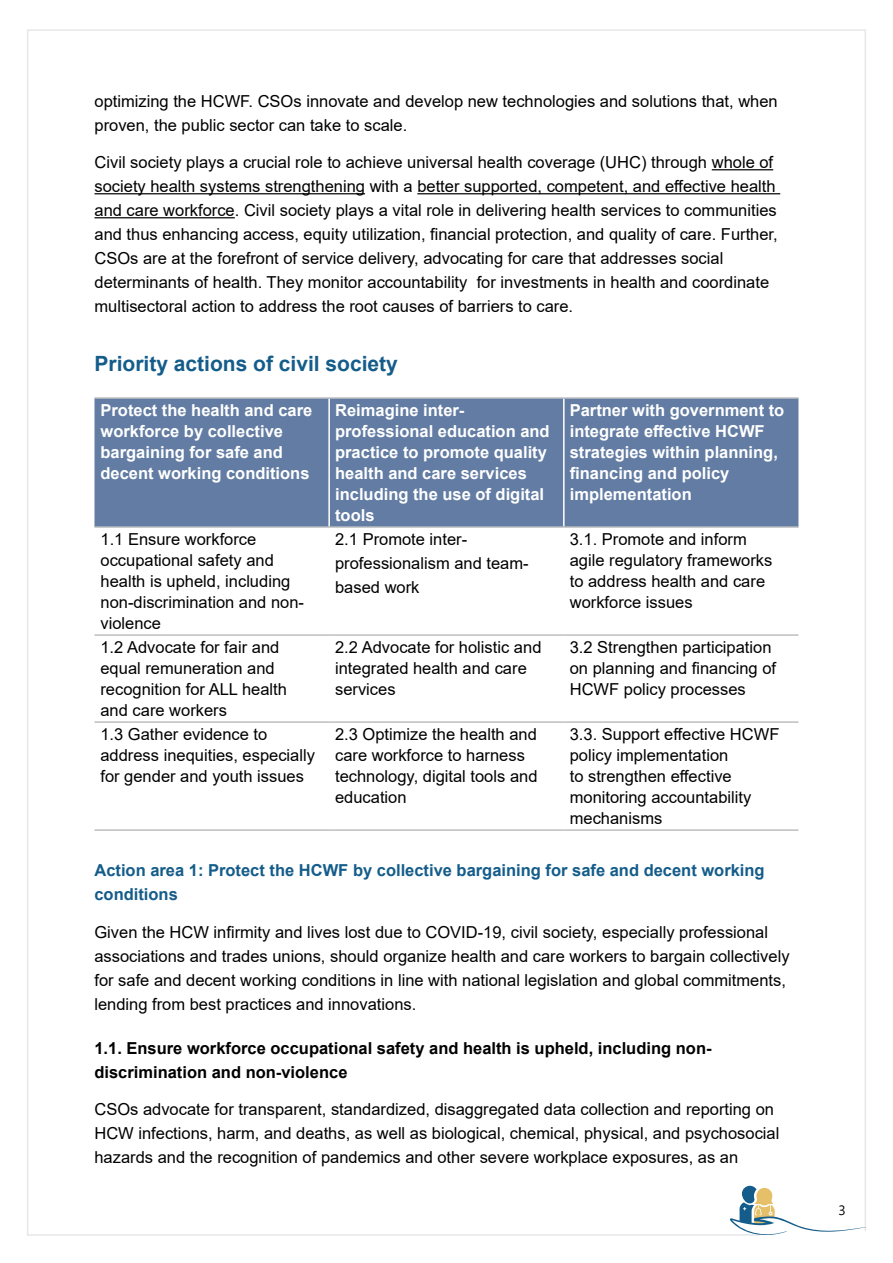
<style>
.page{position:relative;width:893px;height:1263px;background:#fff}
.page>*{position:absolute;margin:0;border:0;box-sizing:border-box;transform-origin:0 0}
.t1{font:700 21px "Arial";color:#145c8a}
.t2{font:16.5px/21px "Arial";color:#000}
.t3{font:700 16.5px/21px "Arial";color:#fff}
.t4{font:700 16.5px/24px "Arial";color:#000}
.t5{font:700 16.5px/24px "Arial";color:#145c8a}
.t6{font:13.5px "Segoe UI";color:#000}
</style>
<div class="page">
<svg style="left:730px;top:1186px;width:136px;height:50px"></svg>
<hr style="left:712px;top:169px;width:61px;height:1px;background:#000">
<hr style="left:94px;top:193px;width:271px;height:1px;background:#000">
<hr style="left:417px;top:193px;width:363px;height:1px;background:#000">
<hr style="left:94px;top:217px;width:141px;height:1px;background:#000">
<div style="left:94px;top:399px;width:704px;height:127px;background:#627ca3"></div>
<hr style="left:94px;top:397px;width:235px;height:2px;background:#bcbec0">
<hr style="left:329px;top:397px;width:235px;height:2px;background:#bcbec0">
<hr style="left:564px;top:397px;width:234px;height:2px;background:#bcbec0">
<hr style="left:94px;top:526px;width:235px;height:2px;background:#bcbec0">
<hr style="left:329px;top:526px;width:235px;height:2px;background:#bcbec0">
<hr style="left:564px;top:526px;width:234px;height:2px;background:#bcbec0">
<hr style="left:94px;top:634px;width:235px;height:2px;background:#bcbec0">
<hr style="left:329px;top:634px;width:235px;height:2px;background:#bcbec0">
<hr style="left:564px;top:634px;width:234px;height:2px;background:#bcbec0">
<hr style="left:94px;top:721px;width:235px;height:2px;background:#bcbec0">
<hr style="left:329px;top:721px;width:235px;height:2px;background:#bcbec0">
<hr style="left:564px;top:721px;width:234px;height:2px;background:#bcbec0">
<hr style="left:94px;top:829px;width:235px;height:2px;background:#bcbec0">
<hr style="left:329px;top:829px;width:235px;height:2px;background:#bcbec0">
<hr style="left:564px;top:829px;width:234px;height:2px;background:#bcbec0">
<hr style="left:328px;top:399px;width:2px;height:127px;background:#fff">
<hr style="left:563px;top:399px;width:2px;height:127px;background:#fff">
<p class="t2" style="left:94px;top:89px;width:685px;line-height:24px">optimizing the HCWF. CSOs innovate and develop new technologies and solutions that, when proven, the public sector can take to scale.</p>
<p class="t2" style="left:94px;top:150px;width:685px;line-height:24px">Civil society plays a crucial role to achieve universal health coverage (UHC) through whole of society health systems strengthening with a better supported, competent, and effective health and care workforce. Civil society plays a vital role in delivering health services to communities and thus enhancing access, equity utilization, financial protection, and quality of care. Further, CSOs are at the forefront of service delivery, advocating for care that addresses social determinants of health. They monitor accountability for investments in health and coordinate multisectoral action to address the root causes of barriers to care.</p>
<p class="t1" style="left:94px;top:349px;width:305px">Priority actions of civil society</p>
<p class="t3" style="left:100px;top:400px;width:213px">Protect the health and care workforce by collective bargaining for safe and decent working conditions</p>
<p class="t3" style="left:335px;top:400px;width:216px">Reimagine inter&shy;professional education and practice to promote quality health and care services including the use of digital tools</p>
<p class="t3" style="left:570px;top:400px;width:216px">Partner with government to integrate effective HCWF strategies within planning, financing and policy implementation</p>
<p class="t2" style="left:100px;top:529px;width:205px">1.1 Ensure workforce occupational safety and health is upheld, including non-discrimination and non&shy;violence</p>
<p class="t2" style="left:335px;top:527px;width:195px;line-height:24px">2.1 Promote inter&shy;professionalism and team&shy;based work</p>
<p class="t2" style="left:570px;top:529px;width:204px">3.1. Promote and inform agile regulatory frameworks to address health and care workforce issues</p>
<p class="t2" style="left:100px;top:637px;width:188px">1.2 Advocate for fair and equal remuneration and recognition for ALL health and care workers</p>
<p class="t2" style="left:335px;top:637px;width:208px">2.2 Advocate for holistic and integrated health and care services</p>
<p class="t2" style="left:570px;top:637px;width:208px">3.2 Strengthen participation on planning and financing of<br>HCWF policy processes</p>
<p class="t2" style="left:100px;top:724px;width:216px">1.3 Gather evidence to address inequities, especially for gender and youth issues</p>
<p class="t2" style="left:335px;top:724px;width:204px">2.3 Optimize the health and care workforce to harness technology, digital tools and education</p>
<p class="t2" style="left:570px;top:724px;width:211px">3.3. Support effective HCWF policy implementation<br>to strengthen effective monitoring accountability mechanisms</p>
<p class="t5" style="left:94px;top:858px;width:672px">Action area 1: Protect the HCWF by collective bargaining for safe and decent working conditions</p>
<p class="t2" style="left:94px;top:920px;width:697px;line-height:24px">Given the HCW infirmity and lives lost due to COVID-19, civil society, especially professional associations and trades unions, should organize health and care workers to bargain collectively for safe and decent working conditions in line with national legislation and global commitments, lending from best practices and innovations.</p>
<p class="t4" style="left:94px;top:1036px;width:619px">1.1. Ensure workforce occupational safety and health is upheld, including non&shy;discrimination and non-violence</p>
<p class="t2" style="left:94px;top:1097px;width:686px;line-height:24px">CSOs advocate for transparent, standardized, disaggregated data collection and reporting on<br>HCW infections, harm, and deaths, as well as biological, chemical, physical, and psychosocial hazards and the recognition of pandemics and other severe workplace exposures, as an</p>
<p class="t6" style="left:838px;top:1198px;width:9px">3</p>
</div>
